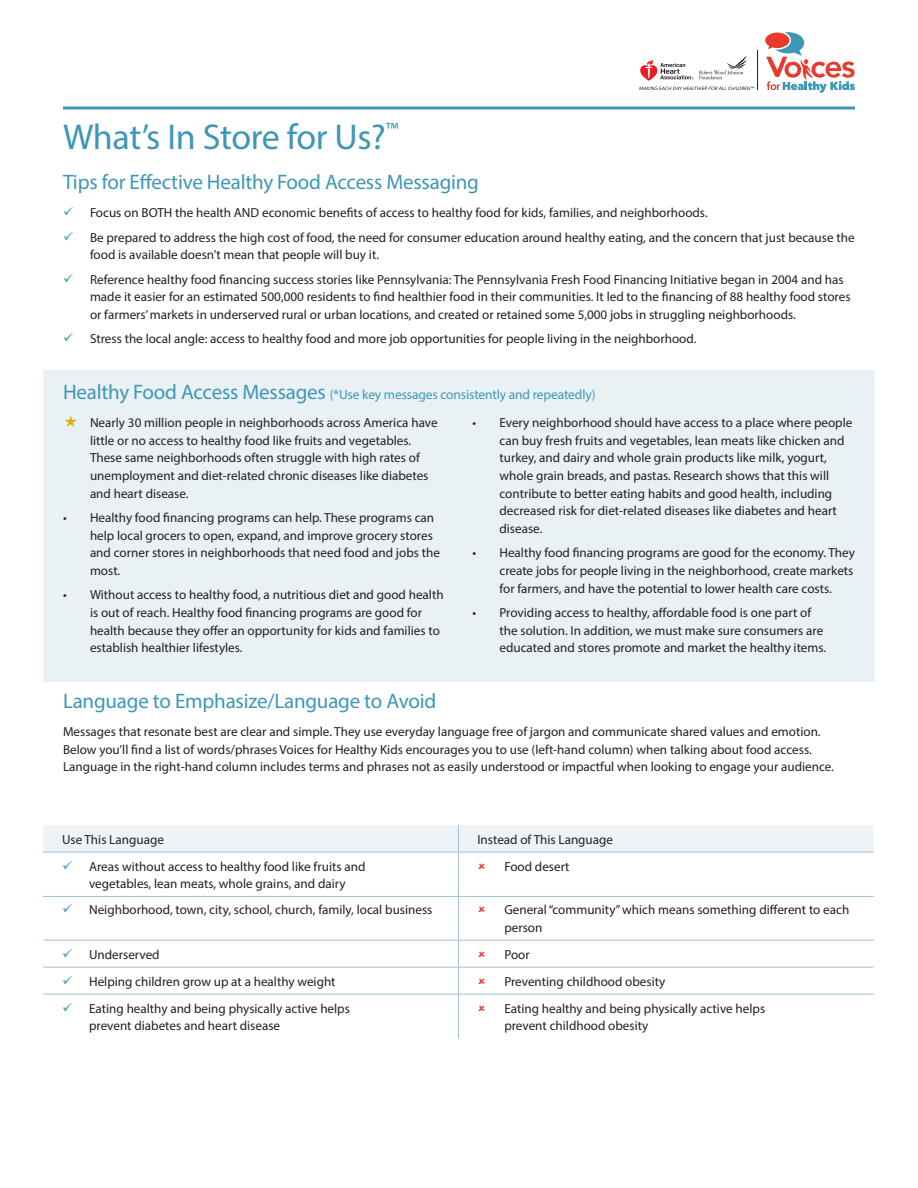
<style>
.page{position:relative;width:918px;height:1188px;background:#fff}
.page>*{position:absolute;margin:0;border:0;box-sizing:border-box;transform-origin:0 0}
.Headline{font:36px "Myriad Pro";letter-spacing:-.015em;color:#3e97b6}
.Subheadings{font:21px "Myriad Pro";letter-spacing:-.01em;color:#3e97b6}
.Subheadings_w__extra{font:21px "Myriad Pro";letter-spacing:-.01em;color:#3e97b6}
.Subheadings_w__extra-2{font:13.5px "Myriad Pro";letter-spacing:-.01em;color:#3e97b6}
.t1{font:13.2px/17.7px "Myriad Pro";color:#231f20}
.s1{font-size:21px}
</style>
<div class="page">
<svg style="left:63px;top:106px;width:792px;height:4px;background:#6eb0c8"></svg>
<svg style="left:765px;top:32px;width:90px;height:61px"></svg>
<hr style="left:757px;top:50px;width:1px;height:40px;background:#231f20">
<svg style="left:640px;top:56px;width:106px;height:25px"></svg>
<svg style="left:639px;top:87px;width:115px;height:3px"></svg>
<div style="left:43px;top:370px;width:832px;height:311px;background:#e9f1f5"></div>
<div style="left:43px;top:825px;width:831px;height:27px;background:#edf3f7"></div>
<hr style="left:43px;top:852px;width:415px;height:1px;background:#a0c1d4">
<hr style="left:458px;top:852px;width:416px;height:1px;background:#a0c1d4">
<hr style="left:458px;top:852px;width:1px;height:44px;background:#a0c1d4">
<hr style="left:43px;top:896px;width:415px;height:1px;background:#a0c1d4">
<hr style="left:458px;top:896px;width:416px;height:1px;background:#a0c1d4">
<hr style="left:458px;top:897px;width:1px;height:43px;background:#a0c1d4">
<svg style="left:458px;top:941px;width:1px;height:53px"></svg>
<hr style="left:458px;top:994px;width:1px;height:44px;background:#a0c1d4">
<hr style="left:43px;top:940px;width:415px;height:1px;background:#a0c1d4">
<hr style="left:458px;top:940px;width:416px;height:1px;background:#a0c1d4">
<hr style="left:43px;top:967px;width:415px;height:1px;background:#a0c1d4">
<hr style="left:458px;top:967px;width:416px;height:1px;background:#a0c1d4">
<hr style="left:43px;top:994px;width:415px;height:1px;background:#a0c1d4">
<hr style="left:458px;top:994px;width:416px;height:1px;background:#a0c1d4">
<p class="Headline" style="left:63px;top:114px;width:337px">What’s In Store for Us?<sup>™</sup></p>
<p class="Subheadings" style="left:63px;top:169px;width:417px">Tips for Effective Healthy Food Access Messaging</p>
<p class="t1" style="left:90px;top:204px;width:619px">Focus on BOTH the health AND economic benefits of access to healthy food for kids, families, and neighborhoods.</p>
<p class="t1" style="left:90px;top:228px;width:766px">Be prepared to address the high cost of food, the need for consumer education around healthy eating, and the concern that just because the food is available doesn’t mean that people will buy it.</p>
<p class="t1" style="left:90px;top:270px;width:762px">Reference healthy food financing success stories like Pennsylvania: The Pennsylvania Fresh Food Financing Initiative began in 2004 and has made it easier for an estimated 500,000 residents to find healthier food in their communities. It led to the financing of 88 healthy food stores or farmers’ markets in underserved rural or urban locations, and created or retained some 5,000 jobs in struggling neighborhoods.</p>
<p class="t1" style="left:90px;top:330px;width:608px">Stress the local angle: access to healthy food and more job opportunities for people living in the neighborhood.</p>
<p class="Subheadings_w__extra-2" style="left:63px;top:386px;width:534px"><span class="s1">Healthy Food Access Messages</span> (*Use key messages consistently and repeatedly)</p>
<p class="t1" style="left:90px;top:414px;width:349px">Nearly 30 million people in neighborhoods across America have little or no access to healthy food like fruits and vegetables.<br>These same neighborhoods often struggle with high rates of unemployment and diet-related chronic diseases like diabetes and heart disease.</p>
<p class="t1" style="left:90px;top:509px;width:352px;text-indent:-27px">• Healthy food financing programs can help. These programs can help local grocers to open, expand, and improve grocery stores and corner stores in neighborhoods that need food and jobs the most.</p>
<p class="t1" style="left:90px;top:586px;width:355px;text-indent:-27px">• Without access to healthy food, a nutritious diet and good health is out of reach. Healthy food financing programs are good for health because they offer an opportunity for kids and families to establish healthier lifestyles.</p>
<p class="t1" style="left:500px;top:414px;width:354px;text-indent:-27px">• Every neighborhood should have access to a place where people can buy fresh fruits and vegetables, lean meats like chicken and turkey, and dairy and whole grain products like milk, yogurt, whole grain breads, and pastas. Research shows that this will contribute to better eating habits and good health, including decreased risk for diet-related diseases like diabetes and heart disease.</p>
<p class="t1" style="left:500px;top:544px;width:357px;text-align:justify;text-indent:-27px">• Healthy food financing programs are good for the economy. They create jobs for people living in the neighborhood, create markets for farmers, and have the potential to lower health care costs.</p>
<p class="t1" style="left:500px;top:603px;width:328px;text-indent:-27px">• Providing access to healthy, affordable food is one part of the solution. In addition, we must make sure consumers are educated and stores promote and market the healthy items.</p>
<p class="Subheadings_w__extra" style="left:63px;top:688px;width:375px">Language to Emphasize/Language to Avoid</p>
<p class="t1" style="left:63px;top:722px;width:772px">Messages that resonate best are clear and simple. They use everyday language free of jargon and communicate shared values and emotion.<br>Below you’ll find a list of words/phrases Voices for Healthy Kids encourages you to use (left-hand column) when talking about food access.<br>Language in the right-hand column includes terms and phrases not as easily understood or impactful when looking to engage your audience.</p>
<p class="t1" style="left:62px;top:830px;width:103px">Use This Language</p>
<p class="t1" style="left:477px;top:830px;width:137px">Instead of This Language</p>
<p class="t1" style="left:89px;top:857px;width:278px">Areas without access to healthy food like fruits and vegetables, lean meats, whole grains, and dairy</p>
<p class="t1" style="left:504px;top:857px;width:67px">Food desert</p>
<p class="t1" style="left:89px;top:901px;width:345px">Neighborhood, town, city, school, church, family, local business</p>
<p class="t1" style="left:504px;top:901px;width:346px">General “community” which means something different to each person</p>
<p class="t1" style="left:89px;top:945px;width:72px">Underserved</p>
<p class="t1" style="left:504px;top:945px;width:27px">Poor</p>
<p class="t1" style="left:89px;top:972px;width:248px">Helping children grow up at a healthy weight</p>
<p class="t1" style="left:504px;top:972px;width:163px">Preventing childhood obesity</p>
<p class="t1" style="left:89px;top:999px;width:262px">Eating healthy and being physically active helps prevent diabetes and heart disease</p>
<p class="t1" style="left:504px;top:999px;width:262px">Eating healthy and being physically active helps prevent childhood obesity</p>
</div>
